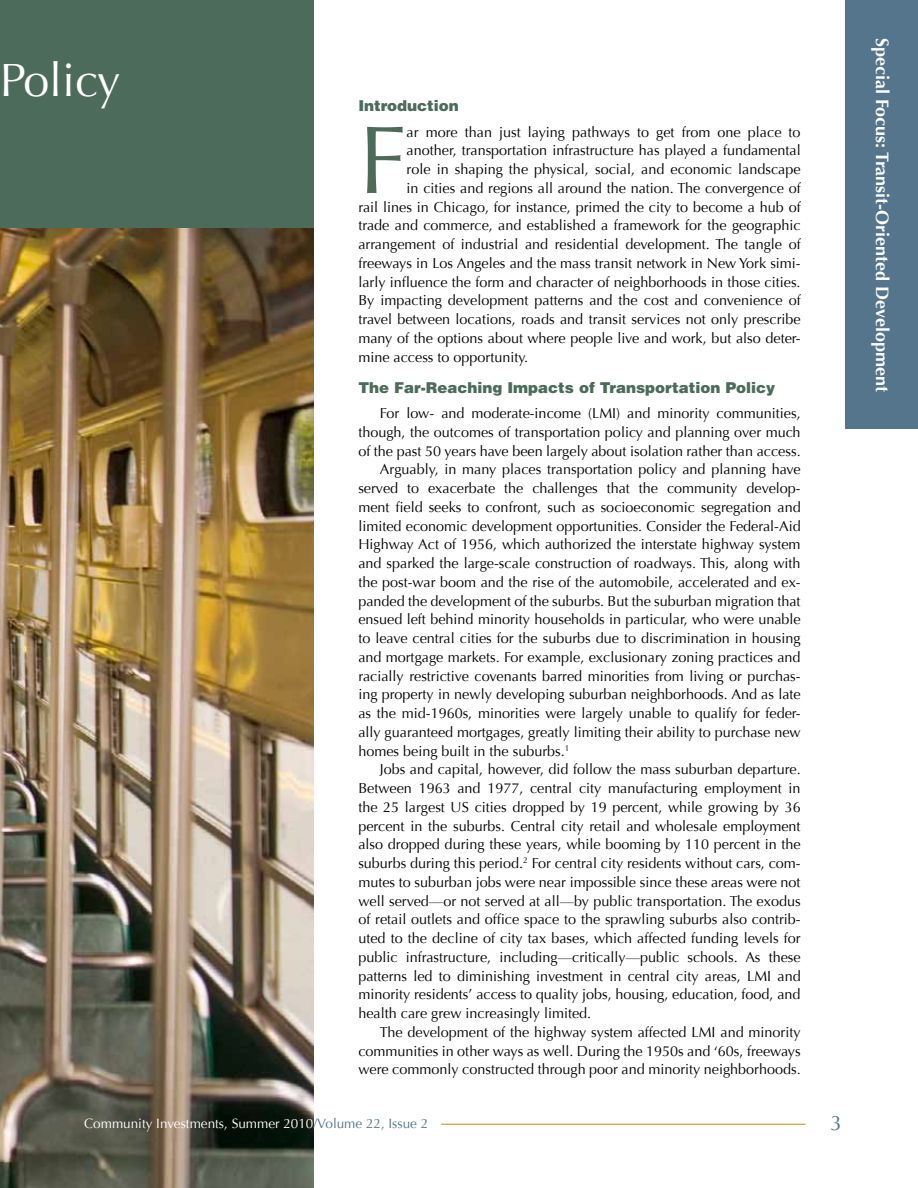
<style>
.page{position:relative;width:918px;height:1188px;background:#fff}
.page>*{position:absolute;margin:0;border:0;box-sizing:border-box;transform-origin:0 0}
.t1{font:96.45px "Optima";color:#4d6b5b}
.t2{font:46.5px "Optima";color:#fff}
.t3{font:21px "Optima";color:#54758b}
.t4{font:700 18px "Optima";color:#fff}
.t5{font:900 15px "Helvetica";color:#4d6b5b}
.t6{font:14.4px "Optima";color:#000}
.t7{font:13.5px "Optima";color:#fff}
.s1{color:#54758b}
</style>
<div class="page">
<img style="left:0;top:228px;width:314px;height:960px">
<div style="left:0;top:0;width:314px;height:228px;background:#4d6b5b"></div>
<div style="left:845px;top:0;width:73px;height:428px;background:#54758b"></div>
<hr style="left:441px;top:1124px;width:365px;height:1px;background:#b3911d">
<h2 class="t2" style="left:0;top:53px;width:122px">Policy</h2>
<p class="t5" style="left:358px;top:96px;width:102px">Introduction</p>
<h1 class="t1" style="left:358px;top:104px;width:50px">F</h1>
<p class="t6" style="left:407px;top:123px;width:396px">ar more than just laying pathways to get from one place to</p>
<p class="t6" style="left:407px;top:142px;width:396px">another, transportation infrastructure has played a fundamental</p>
<p class="t6" style="left:407px;top:161px;width:396px">role in shaping the physical, social, and economic landscape</p>
<p class="t6" style="left:407px;top:180px;width:396px">in cities and regions all around the nation. The convergence of</p>
<p class="t6" style="left:358px;top:198px;width:444px">rail lines in Chicago, for instance, primed the city to become a hub of</p>
<p class="t6" style="left:358px;top:217px;width:444px">trade and commerce, and established a framework for the geographic</p>
<p class="t6" style="left:358px;top:236px;width:444px">arrangement of industrial and residential development. The tangle of</p>
<p class="t6" style="left:358px;top:255px;width:444px">freeways in Los Angeles and the mass transit network in New York simi-</p>
<p class="t6" style="left:358px;top:273px;width:444px">larly influence the form and character of neighborhoods in those cities.</p>
<p class="t6" style="left:358px;top:292px;width:444px">By impacting development patterns and the cost and convenience of</p>
<p class="t6" style="left:358px;top:311px;width:444px">travel between locations, roads and transit services not only prescribe</p>
<p class="t6" style="left:358px;top:330px;width:444px">many of the options about where people live and work, but also deter-</p>
<p class="t6" style="left:358px;top:348px;width:171px">mine access to opportunity.</p>
<p class="t5" style="left:358px;top:377px;width:419px">The Far-Reaching Impacts of Transportation Policy</p>
<p class="t6" style="left:380px;top:405px;width:422px">For low- and moderate-income (LMI) and minority communities,</p>
<p class="t6" style="left:358px;top:424px;width:444px">though, the outcomes of transportation policy and planning over much</p>
<p class="t6" style="left:358px;top:442px;width:444px">of the past 50 years have been largely about isolation rather than access.</p>
<p class="t6" style="left:380px;top:461px;width:422px">Arguably, in many places transportation policy and planning have</p>
<p class="t6" style="left:358px;top:480px;width:444px">served to exacerbate the challenges that the community develop-</p>
<p class="t6" style="left:358px;top:499px;width:444px">ment field seeks to confront, such as socioeconomic segregation and</p>
<p class="t6" style="left:358px;top:517px;width:444px">limited economic development opportunities. Consider the Federal-Aid</p>
<p class="t6" style="left:358px;top:536px;width:444px">Highway Act of 1956, which authorized the interstate highway system</p>
<p class="t6" style="left:358px;top:555px;width:444px">and sparked the large-scale construction of roadways. This, along with</p>
<p class="t6" style="left:358px;top:574px;width:444px">the post-war boom and the rise of the automobile, accelerated and ex-</p>
<p class="t6" style="left:358px;top:592px;width:444px">panded the development of the suburbs. But the suburban migration that</p>
<p class="t6" style="left:358px;top:611px;width:444px">ensued left behind minority households in particular, who were unable</p>
<p class="t6" style="left:358px;top:630px;width:444px">to leave central cities for the suburbs due to discrimination in housing</p>
<p class="t6" style="left:358px;top:649px;width:444px">and mortgage markets. For example, exclusionary zoning practices and</p>
<p class="t6" style="left:358px;top:667px;width:444px">racially restrictive covenants barred minorities from living or purchas-</p>
<p class="t6" style="left:358px;top:686px;width:444px">ing property in newly developing suburban neighborhoods. And as late</p>
<p class="t6" style="left:358px;top:705px;width:444px">as the mid-1960s, minorities were largely unable to qualify for feder-</p>
<p class="t6" style="left:358px;top:724px;width:444px">ally guaranteed mortgages, greatly limiting their ability to purchase new</p>
<p class="t6" style="left:358px;top:742px;width:213px">homes being built in the suburbs.<sup>1</sup></p>
<p class="t6" style="left:380px;top:761px;width:422px">Jobs and capital, however, did follow the mass suburban departure.</p>
<p class="t6" style="left:358px;top:780px;width:444px">Between 1963 and 1977, central city manufacturing employment in</p>
<p class="t6" style="left:358px;top:799px;width:444px">the 25 largest US cities dropped by 19 percent, while growing by 36</p>
<p class="t6" style="left:358px;top:817px;width:444px">percent in the suburbs. Central city retail and wholesale employment</p>
<p class="t6" style="left:358px;top:836px;width:444px">also dropped during these years, while booming by 110 percent in the</p>
<p class="t6" style="left:358px;top:855px;width:444px">suburbs during this period.<sup>2</sup> For central city residents without cars, com-</p>
<p class="t6" style="left:358px;top:874px;width:444px">mutes to suburban jobs were near impossible since these areas were not</p>
<p class="t6" style="left:358px;top:892px;width:444px">well served—or not served at all—by public transportation. The exodus</p>
<p class="t6" style="left:358px;top:911px;width:444px">of retail outlets and office space to the sprawling suburbs also contrib-</p>
<p class="t6" style="left:358px;top:930px;width:444px">uted to the decline of city tax bases, which affected funding levels for</p>
<p class="t6" style="left:358px;top:949px;width:444px">public infrastructure, including—critically—public schools. As these</p>
<p class="t6" style="left:358px;top:967px;width:444px">patterns led to diminishing investment in central city areas, LMI and</p>
<p class="t6" style="left:358px;top:986px;width:444px">minority residents’ access to quality jobs, housing, education, food, and</p>
<p class="t6" style="left:358px;top:1005px;width:234px">health care grew increasingly limited.</p>
<p class="t6" style="left:380px;top:1024px;width:422px">The development of the highway system affected LMI and minority</p>
<p class="t6" style="left:358px;top:1042px;width:444px">communities in other ways as well. During the 1950s and ‘60s, freeways</p>
<p class="t6" style="left:358px;top:1061px;width:444px">were commonly constructed through poor and minority neighborhoods.</p>
<p class="t7" style="left:84px;top:1115px;width:346px">Community Investments, Summer 2010<span class="s1">/Volume 22, Issue 2</span></p>
<h3 class="t3" style="left:830px;top:1110px;width:13px">3</h3>
<p class="t4" style="left:893px;top:38px;width:356px;rotate:90deg">Special Focus: Transit-Oriented Development</p>
</div>
